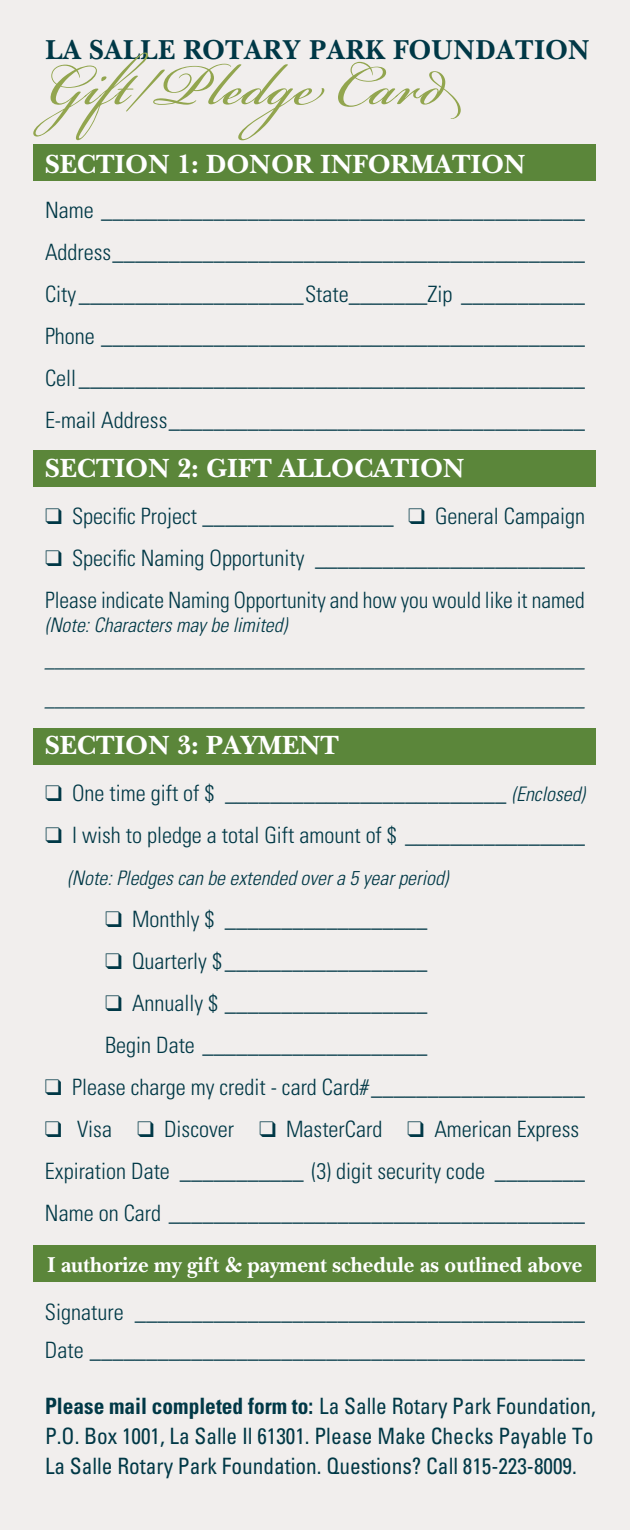
<style>
.page{position:relative;width:630px;height:1530px;background:#f1eeed}
.page>*{position:absolute;margin:0;border:0;box-sizing:border-box;transform-origin:0 0}
.t1{font:90px "Bickham Script Pro";color:#92a54e}
.t2{font:700 28px "Baskerville BT";color:#003846;scale:.95 1}
.t3{font:700 27.5px "New Baskerville";color:#fff}
.t4{font:300 condensed 22.5px/42px "Univers";color:#003846}
.t5{font:condensed 22.5px/30px "Univers";color:#003846;text-align:justify;scale:.95 1}
.t6{font:700 22.5px "New Baskerville";color:#fff;scale:.95 1}
.t7{font:italic 300 condensed 20px/35.2px "Univers";color:#003846}
.s1{font-style:italic;font-size:20px}
.s2{font-weight:700}
</style>
<div class="page">
<div style="left:34px;top:145px;width:562px;height:36px;background:#5b863a"></div>
<div style="left:34px;top:451px;width:562px;height:36px;background:#5b863a"></div>
<div style="left:34px;top:728px;width:562px;height:36px;background:#5b863a"></div>
<div style="left:34px;top:1246px;width:562px;height:36px;background:#5b863a"></div>
<p class="t2" style="left:45px;top:32px;width:575px">LA SALLE ROTARY PARK FOUNDATION</p>
<h1 class="t1" style="left:45px;top:20px;width:418px">Gift/Pledge Card</h1>
<p class="t3" style="left:45px;top:148px;width:482px">SECTION 1: DONOR INFORMATION</p>
<p class="t4" style="left:45px;top:188px;width:541px;text-align:justify">Name ___________________________________________ Address__________________________________________ City____________________State_______Zip ___________ Phone ___________________________________________ Cell_____________________________________________ E-mail Address_____________________________________</p>
<p class="t3" style="left:45px;top:452px;width:421px">SECTION 2: GIFT ALLOCATION</p>
<p class="t4" style="left:45px;top:495px;width:542px">❑ Specific Project _________________ ❑ General Campaign</p>
<p class="t4" style="left:45px;top:537px;width:541px">❑ Specific Naming Opportunity ________________________<br>Please indicate Naming Opportunity and how you would like it named</p>
<p class="t7" style="left:45px;top:607px;width:541px">(Note: Characters may be limited) ______________________________________________________</p>
<p class="t7" style="left:45px;top:681px;width:541px">______________________________________________________</p>
<p class="t3" style="left:45px;top:729px;width:296px">SECTION 3: PAYMENT</p>
<p class="t4" style="left:45px;top:772px;width:542px">❑ One time gift of $ _________________________ <span class="s1">(Enclosed)</span></p>
<p class="t4" style="left:45px;top:814px;width:541px">❑ I wish to pledge a total Gift amount of $ ________________</p>
<p class="t7" style="left:68px;top:860px;width:382px">(Note: Pledges can be extended over a 5 year period)</p>
<p class="t4" style="left:105px;top:898px;width:324px">❑ Monthly $ __________________</p>
<p class="t4" style="left:105px;top:940px;width:324px">❑ Quarterly $ __________________</p>
<p class="t4" style="left:105px;top:982px;width:324px">❑ Annually $ __________________<br>Begin Date ____________________</p>
<p class="t4" style="left:45px;top:1066px;width:542px">❑ Please charge my credit - card Card#___________________</p>
<p class="t4" style="left:45px;top:1108px;width:542px">❑ Visa ❑ Discover ❑ MasterCard ❑ American Express<br>Expiration Date ___________ (3) digit security code ________<br>Name on Card _____________________________________</p>
<p class="t6" style="left:47px;top:1251px;width:565px">I authorize my gift &amp; payment schedule as outlined above</p>
<p class="t4" style="left:45px;top:1293px;width:542px;line-height:38.2px">Signature ________________________________________<br>Date ____________________________________________</p>
<p class="t5" style="left:45px;top:1391px;width:581px"><span class="s2">Please mail completed form to:</span> La Salle Rotary Park Foundation, P.O. Box 1001, La Salle Il 61301. Please Make Checks Payable To La Salle Rotary Park Foundation. Questions? Call 815-223-8009.</p>
</div>
